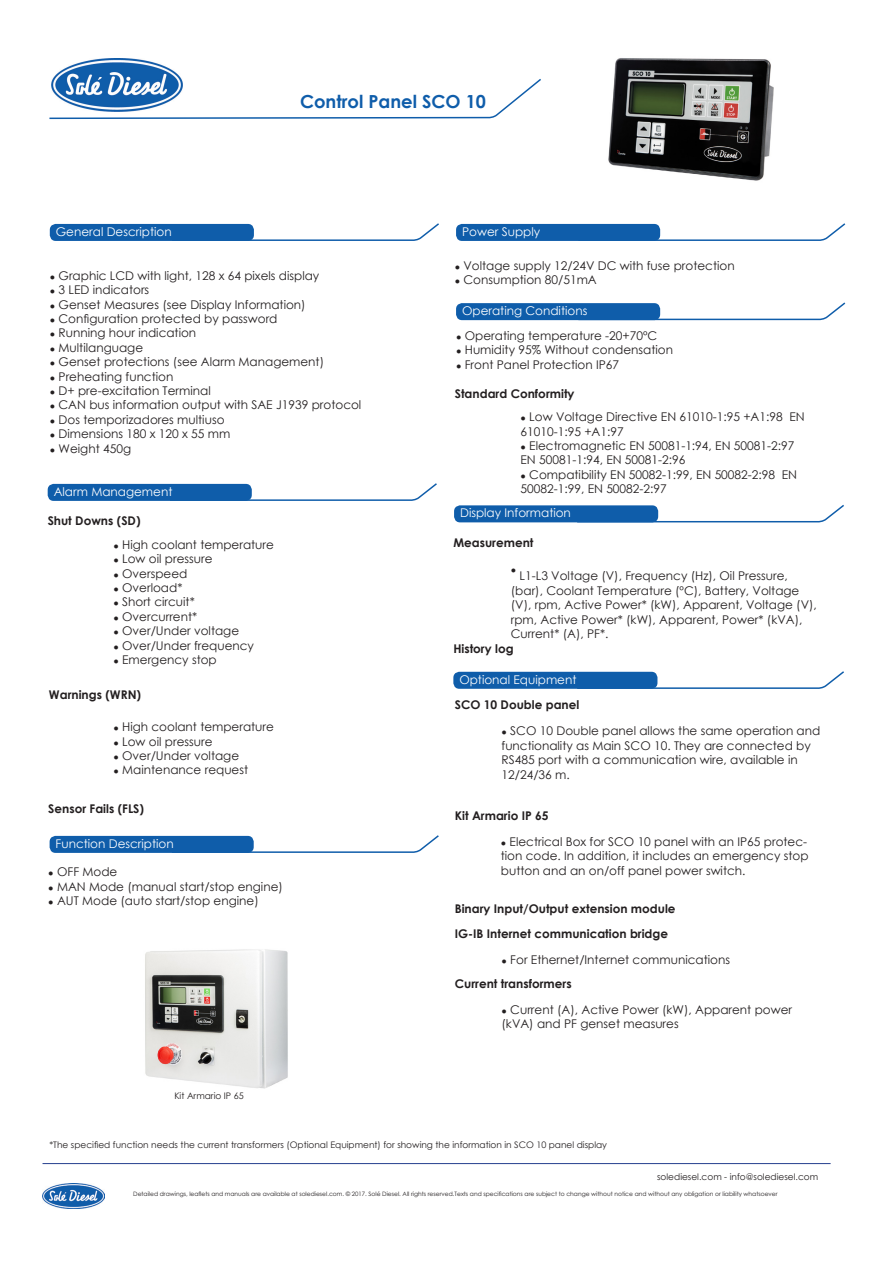
<style>
.page{position:relative;width:893px;height:1263px;background:#fff}
.page>*{position:absolute;margin:0;border:0;box-sizing:border-box;transform-origin:0 0}
.t1{font:700 18px "Century Gothic";color:#0f5daa}
.t2{font:12px/14.4px "Century Gothic";color:#231f20}
.t3{font:700 12px "Century Gothic";color:#231f20}
.t4{font:12px "Century Gothic";color:#fff}
.t5{font:9px "Century Gothic";color:#231f20}
.t6{font:6px "Century Gothic";color:#231f20}
.s1{font-size:9px}
</style>
<div class="page">
<img style="left:54px;top:59px;width:126px;height:18px">
<img style="left:43px;top:1183px;width:62px;height:25px">
<hr style="left:43px;top:1163px;width:788px;height:1px;background:#253f8e">
<div style="left:50px;top:224px;width:204px;height:17px;background:#0f5daa;border-radius:6px"></div>
<div style="left:456px;top:224px;width:204px;height:17px;background:#0f5daa;border-radius:6px"></div>
<div style="left:456px;top:303px;width:204px;height:17px;background:#0f5daa;border-radius:6px"></div>
<div style="left:50px;top:836px;width:204px;height:17px;background:#0f5daa;border-radius:6px"></div>
<div style="left:454px;top:505px;width:204px;height:17px;background:#0f5daa;border-radius:6px"></div>
<div style="left:453px;top:672px;width:204px;height:17px;background:#0f5daa;border-radius:6px"></div>
<div style="left:48px;top:484px;width:204px;height:17px;background:#0f5daa;border-radius:6px"></div>
<img style="left:608px;top:58px;width:166px;height:123px">
<svg style="left:171px;top:223px;width:268px;height:18px"></svg>
<svg style="left:577px;top:223px;width:269px;height:18px"></svg>
<svg style="left:577px;top:302px;width:269px;height:19px"></svg>
<svg style="left:170px;top:835px;width:269px;height:18px"></svg>
<svg style="left:576px;top:504px;width:268px;height:19px"></svg>
<svg style="left:576px;top:671px;width:268px;height:18px"></svg>
<svg style="left:168px;top:483px;width:269px;height:18px"></svg>
<svg style="left:49px;top:77px;width:492px;height:43px"></svg>
<img style="left:145px;top:949px;width:143px;height:140px">
<p class="t1" style="left:300px;top:88px;width:187px">Control Panel SCO 10</p>
<p class="t4" style="left:56px;top:223px;width:117px">General Description</p>
<p class="t4" style="left:462px;top:223px;width:80px">Power Supply</p>
<p class="t2" style="left:50px;top:268px;width:271px"><span class="s1">●</span> Graphic LCD with light, 128 x 64 pixels display</p>
<p class="t2" style="left:50px;top:282px;width:101px"><span class="s1">●</span> 3 LED indicators</p>
<p class="t2" style="left:50px;top:297px;width:257px"><span class="s1">●</span> Genset Measures (see Display Information)</p>
<p class="t2" style="left:50px;top:311px;width:229px"><span class="s1">●</span> Configuration protected by password</p>
<p class="t2" style="left:50px;top:326px;width:148px"><span class="s1">●</span> Running hour indication</p>
<p class="t2" style="left:50px;top:340px;width:95px"><span class="s1">●</span> Multilanguage</p>
<p class="t2" style="left:50px;top:354px;width:276px"><span class="s1">●</span> Genset protections (see Alarm Management)</p>
<p class="t2" style="left:50px;top:369px;width:125px"><span class="s1">●</span> Preheating function</p>
<p class="t2" style="left:50px;top:383px;width:162px"><span class="s1">●</span> D+ pre-excitation Terminal</p>
<p class="t2" style="left:50px;top:398px;width:313px"><span class="s1">●</span> CAN bus information output with SAE J1939 protocol</p>
<p class="t2" style="left:50px;top:412px;width:176px"><span class="s1">●</span> Dos temporizadores multiuso</p>
<p class="t2" style="left:50px;top:426px;width:182px"><span class="s1">●</span> Dimensions 180 x 120 x 55 mm</p>
<p class="t2" style="left:50px;top:441px;width:83px"><span class="s1">●</span> Weight 450g</p>
<p class="t4" style="left:54px;top:483px;width:120px">Alarm Management</p>
<p class="t3" style="left:48px;top:512px;width:94px">Shut Downs (SD)</p>
<p class="t2" style="left:113px;top:537px;width:162px"><span class="s1">●</span> High coolant temperature</p>
<p class="t2" style="left:113px;top:551px;width:101px"><span class="s1">●</span> Low oil pressure</p>
<p class="t2" style="left:113px;top:566px;width:75px"><span class="s1">●</span> Overspeed</p>
<p class="t2" style="left:113px;top:580px;width:71px"><span class="s1">●</span> Overload*</p>
<p class="t2" style="left:113px;top:595px;width:83px"><span class="s1">●</span> Short circuit*</p>
<p class="t2" style="left:113px;top:609px;width:85px"><span class="s1">●</span> Overcurrent*</p>
<p class="t2" style="left:113px;top:623px;width:127px"><span class="s1">●</span> Over/Under voltage</p>
<p class="t2" style="left:113px;top:638px;width:142px"><span class="s1">●</span> Over/Under frequency</p>
<p class="t2" style="left:113px;top:652px;width:105px"><span class="s1">●</span> Emergency stop</p>
<p class="t3" style="left:49px;top:686px;width:94px">Warnings (WRN)</p>
<p class="t2" style="left:113px;top:719px;width:162px"><span class="s1">●</span> High coolant temperature</p>
<p class="t2" style="left:113px;top:734px;width:101px"><span class="s1">●</span> Low oil pressure</p>
<p class="t2" style="left:113px;top:748px;width:127px"><span class="s1">●</span> Over/Under voltage</p>
<p class="t2" style="left:113px;top:763px;width:136px"><span class="s1">●</span> Maintenance request</p>
<p class="t3" style="left:48px;top:799px;width:97px">Sensor Fails (FLS)</p>
<p class="t4" style="left:56px;top:835px;width:120px">Function Description</p>
<p class="t2" style="left:48px;top:865px;width:71px"><span class="s1">●</span> OFF Mode</p>
<p class="t2" style="left:48px;top:879px;width:236px"><span class="s1">●</span> MAN Mode (manual start/stop engine)</p>
<p class="t2" style="left:48px;top:893px;width:212px"><span class="s1">●</span> AUT Mode (auto start/stop engine)</p>
<p class="t5" style="left:174px;top:1089px;width:71px">Kit Armario IP 65</p>
<p class="t2" style="left:455px;top:258px;width:281px"><span class="s1">●</span> Voltage supply 12/24V DC with fuse protection</p>
<p class="t2" style="left:455px;top:272px;width:144px"><span class="s1">●</span> Consumption 80/51mA</p>
<p class="t4" style="left:462px;top:302px;width:127px">Operating Conditions</p>
<p class="t2" style="left:456px;top:328px;width:203px"><span class="s1">●</span> Operating temperature -20+70ºC</p>
<p class="t2" style="left:456px;top:343px;width:218px"><span class="s1">●</span> Humidity 95% Without condensation</p>
<p class="t2" style="left:456px;top:357px;width:165px"><span class="s1">●</span> Front Panel Protection IP67</p>
<p class="t3" style="left:455px;top:384px;width:121px">Standard Conformity</p>
<p class="t2" style="left:521px;top:409px;width:286px"><span class="s1">●</span> Low Voltage Directive EN 61010-1:95 +A1:98 EN<br>61010-1:95 +A1:97</p>
<p class="t2" style="left:521px;top:438px;width:275px"><span class="s1">●</span> Electromagnetic EN 50081-1:94, EN 50081-2:97<br>EN 50081-1:94, EN 50081-2:96</p>
<p class="t2" style="left:521px;top:467px;width:278px"><span class="s1">●</span> Compatibility EN 50082-1:99, EN 50082-2:98 EN<br>50082-1:99, EN 50082-2:97</p>
<p class="t4" style="left:460px;top:505px;width:112px">Display Information</p>
<p class="t3" style="left:453px;top:533px;width:82px">Measurement</p>
<p class="t5" style="left:511px;top:563px;width:7px">●</p>
<p class="t2" style="left:511px;top:569px;width:307px;text-indent:9px">L1-L3 Voltage (V), Frequency (Hz), Oil Pressure, (bar), Coolant Temperature (ºC), Battery, Voltage (V), rpm, Active Power* (kW), Apparent, Voltage (V), rpm, Active Power* (kW), Apparent, Power* (kVA), Current* (A), PF*.</p>
<p class="t3" style="left:453px;top:640px;width:62px">History log</p>
<p class="t4" style="left:459px;top:671px;width:119px">Optional Equipment</p>
<p class="t3" style="left:455px;top:696px;width:126px">SCO 10 Double panel</p>
<p class="t2" style="left:502px;top:724px;width:320px"><span class="s1">●</span> SCO 10 Double panel allows the same operation and functionality as Main SCO 10. They are connected by RS485 port with a communication wire, available in 12/24/36 m.</p>
<p class="t3" style="left:455px;top:806px;width:95px">Kit Armario IP 65</p>
<p class="t2" style="left:501px;top:834px;width:309px"><span class="s1">●</span> Electrical Box for SCO 10 panel with an IP65 protec&shy;tion code. In addition, it includes an emergency stop button and an on/off panel power switch.</p>
<p class="t3" style="left:455px;top:899px;width:222px">Binary Input/Output extension module</p>
<p class="t3" style="left:455px;top:925px;width:215px">IG-IB Internet communication bridge</p>
<p class="t2" style="left:502px;top:952px;width:230px"><span class="s1">●</span> For Ethernet/Internet communications</p>
<p class="t3" style="left:455px;top:974px;width:118px">Current transformers</p>
<p class="t2" style="left:502px;top:1002px;width:292px"><span class="s1">●</span> Current (A), Active Power (kW), Apparent power (kVA) and PF genset measures</p>
<p class="t5" style="left:49px;top:1138px;width:559px">*The specified function needs the current transformers (Optional Equipment) for showing the information in SCO 10 panel display</p>
<p class="t5" style="left:657px;top:1170px;width:163px">solediesel.com - info@solediesel.com</p>
<p class="t6" style="left:133px;top:1189px;width:646px">Detailed drawings, leaflets and manuals are available at solediesel.com. © 2017. Solé Diesel. All rights reserved.Texts and specifications are subject to change without notice and without any obligation or liability whatsoever</p>
</div>
